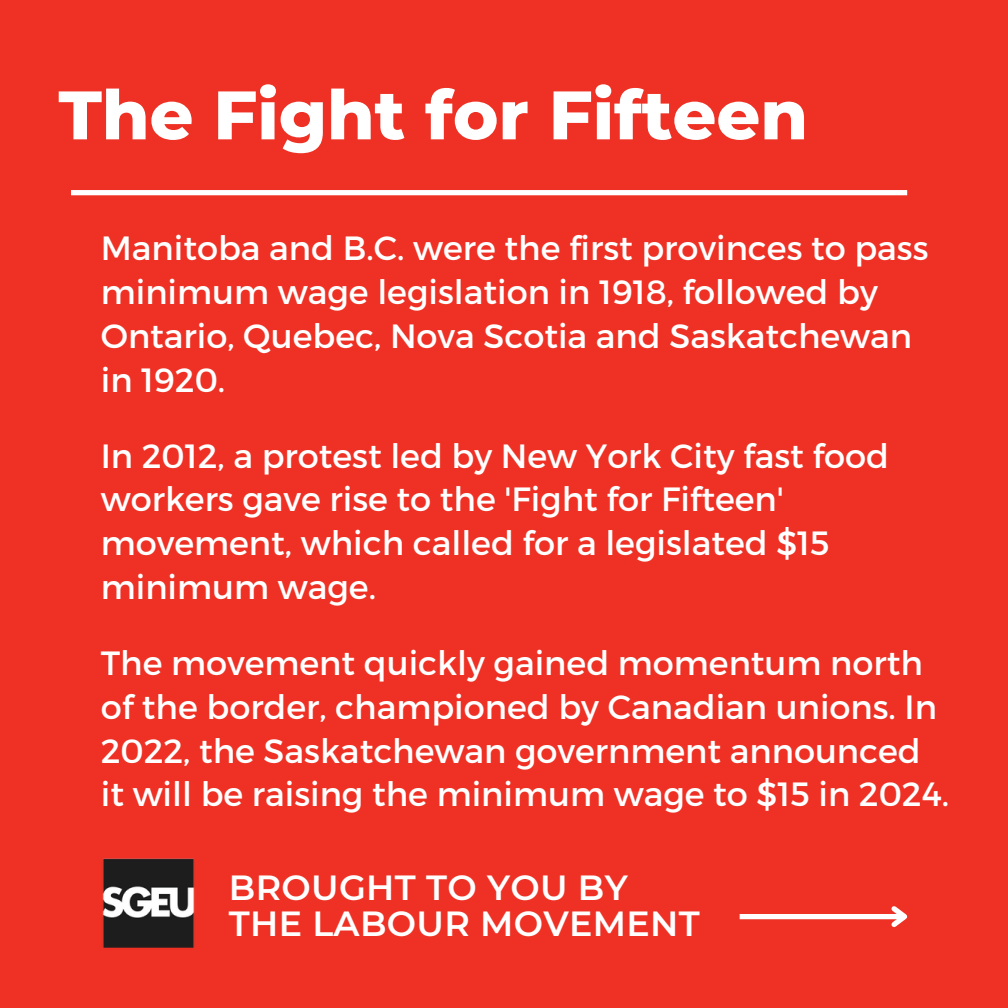
<style>
.page{position:relative;width:1008px;height:1008px;background:#ee3124}
.page>*{position:absolute;margin:0;border:0;box-sizing:border-box;transform-origin:0 0}
.t1{font:800 68.6px "Montserrat";color:#fff}
.t2{font:600 35px/36.4px "Montserrat";letter-spacing:.01em;color:#fff}
.t3{font:33.6px/43.8px "Montserrat";color:#fff}
</style>
<div class="page">
<div style="left:71px;top:190px;width:836px;height:5px;background:#fff"></div>
<div style="left:740px;top:914px;width:165px;height:5px;background:#fff"></div>
<svg style="left:887px;top:906px;width:21px;height:21px"></svg>
<img style="left:102px;top:858px;width:93px;height:90px">
<p class="t1" style="left:58px;top:73px;width:751px">The Fight for Fifteen</p>
<p class="t3" style="left:101px;top:225px;width:829px">Manitoba and B.C. were the first provinces to pass minimum wage legislation in 1918, followed by Ontario, Quebec, Nova Scotia and Saskatchewan in 1920.</p>
<p class="t3" style="left:101px;top:432px;width:790px">In 2012, a protest led by New York City fast food workers gave rise to the 'Fight for Fifteen' movement, which called for a legislated $15 minimum wage.</p>
<p class="t3" style="left:101px;top:639px;width:850px">The movement quickly gained momentum north of the border, championed by Canadian unions. In 2022, the Saskatchewan government announced it will be raising the minimum wage to $15 in 2024.</p>
<h1 class="t2" style="left:229px;top:869px;width:472px">BROUGHT TO YOU BY<br>THE LABOUR MOVEMENT</h1>
</div>
